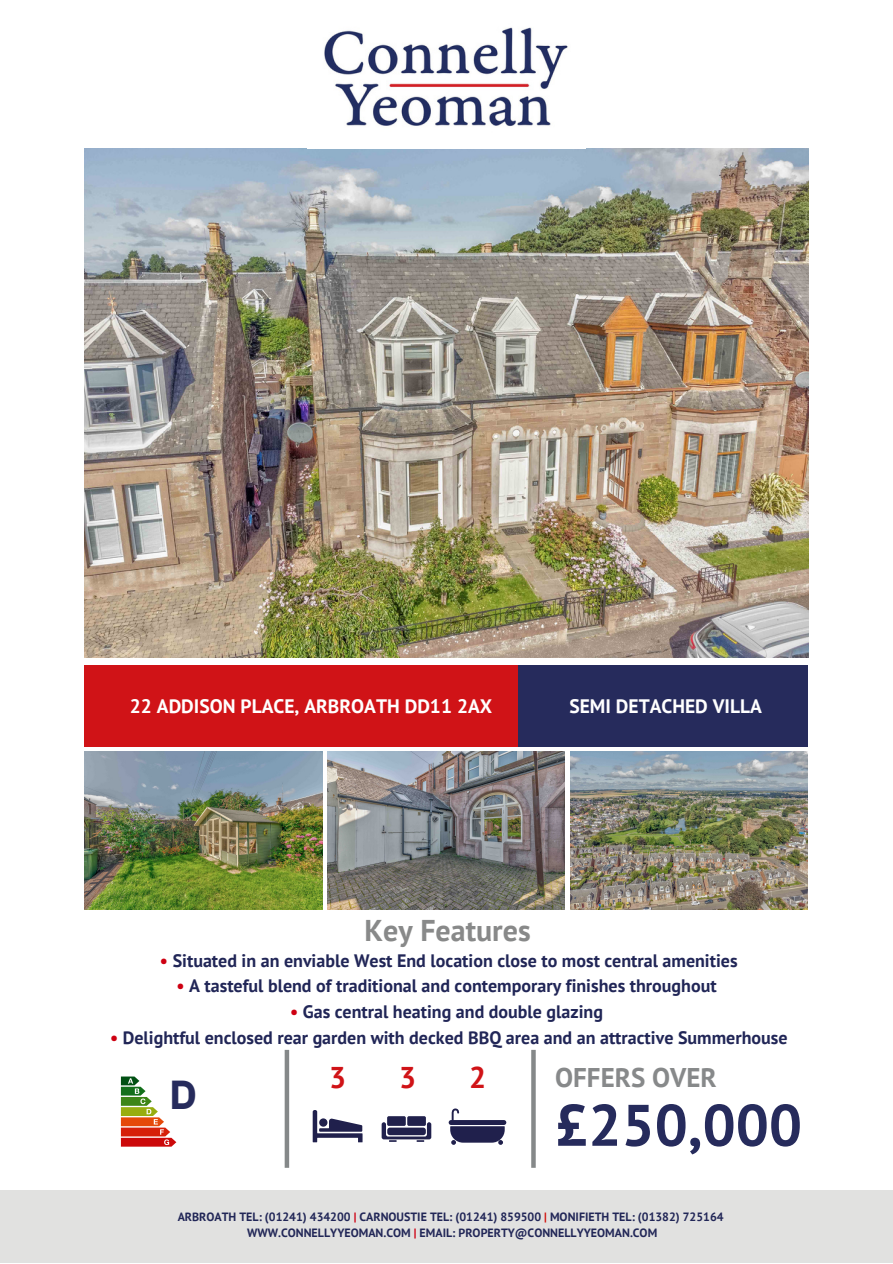
<style>
.page{position:relative;width:893px;height:1264px;background:#fff}
.page>*{position:absolute;margin:0;border:0;box-sizing:border-box;transform-origin:0 0}
.t1{font:700 58.5px "PT Sans";color:#262b5c}
.t2{font:700 40.35px "IBM Plex Sans";color:#262b5c}
.t3{font:700 30px "PT Sans";color:#888989}
.t4{font:700 30px "PT Sans";color:#d01317}
.t5{font:700 27px "PT Sans";color:#87898a}
.t6{font:700 19.5px "PT Sans";color:#fff}
.t7{font:700 18px "PT Sans";color:#212657}
.t8{font:700 12px "PT Sans";color:#212657}
.s1{color:#ce0012}
.s2{color:#262c5d}
.s3{color:#d10d09}
</style>
<div class="page">
<svg style="left:284px;top:1049px;width:251px;height:118px"></svg>
<img style="left:85px;top:148px;width:723px;height:510px">
<svg style="left:121px;top:1076px;width:55px;height:70px"></svg>
<div style="left:321px;top:1064px;width:180px;height:33px;background:#fff"></div>
<div style="left:0;top:1190px;width:892px;height:72px;background:#e1e1e0"></div>
<div style="left:167px;top:1072px;width:33px;height:41px;background:#fff"></div>
<img style="left:85px;top:751px;width:237px;height:158px">
<img style="left:328px;top:751px;width:237px;height:158px">
<img style="left:570px;top:751px;width:237px;height:158px">
<div style="left:85px;top:665px;width:433px;height:81px;background:#d01317"></div>
<div style="left:518px;top:665px;width:289px;height:81px;background:#262b5c"></div>
<img style="left:308px;top:27px;width:277px;height:122px">
<p class="t6" style="left:130px;top:692px;width:364px">22 ADDISON PLACE, ARBROATH DD11 2AX</p>
<p class="t6" style="left:569px;top:692px;width:194px">SEMI DETACHED VILLA</p>
<p class="t3" style="left:364px;top:910px;width:167px">Key Features</p>
<p class="t7" style="left:160px;top:948px;width:579px"><span class="s1">•</span> Situated in an enviable West End location close to most central amenities</p>
<p class="t7" style="left:176px;top:974px;width:541px"><span class="s1">•</span> A tasteful blend of traditional and contemporary finishes throughout</p>
<p class="t7" style="left:290px;top:999px;width:314px"><span class="s1">•</span> Gas central heating and double glazing</p>
<p class="t7" style="left:110px;top:1025px;width:679px"><span class="s1">•</span> Delightful enclosed rear garden with decked BBQ area and an attractive Summerhouse</p>
<p class="t2" style="left:169px;top:1067px;width:30px">D</p>
<p class="t4" style="left:329px;top:1057px;width:18px">3</p>
<p class="t4" style="left:399px;top:1057px;width:18px">3</p>
<p class="t4" style="left:469px;top:1057px;width:18px">2</p>
<p class="t5" style="left:555px;top:1059px;width:163px">OFFERS OVER</p>
<p class="t1" style="left:555px;top:1086px;width:248px">£250,0<span class="s2">0</span>0</p>
<p class="t8" style="left:178px;top:1208px;width:547px">ARBROATH TEL: (01241) 434200 <span class="s1">|</span> CARNOUSTIE TEL: (01241) 859500 <span class="s3">|</span> MONIFIETH TEL: (01382) 725164</p>
<p class="t8" style="left:247px;top:1224px;width:411px">WWW.CONNELLYYEOMAN.COM <span class="s1">|</span> EMAIL: PROPERTY@CONNELLYYEOMAN.COM</p>
</div>
